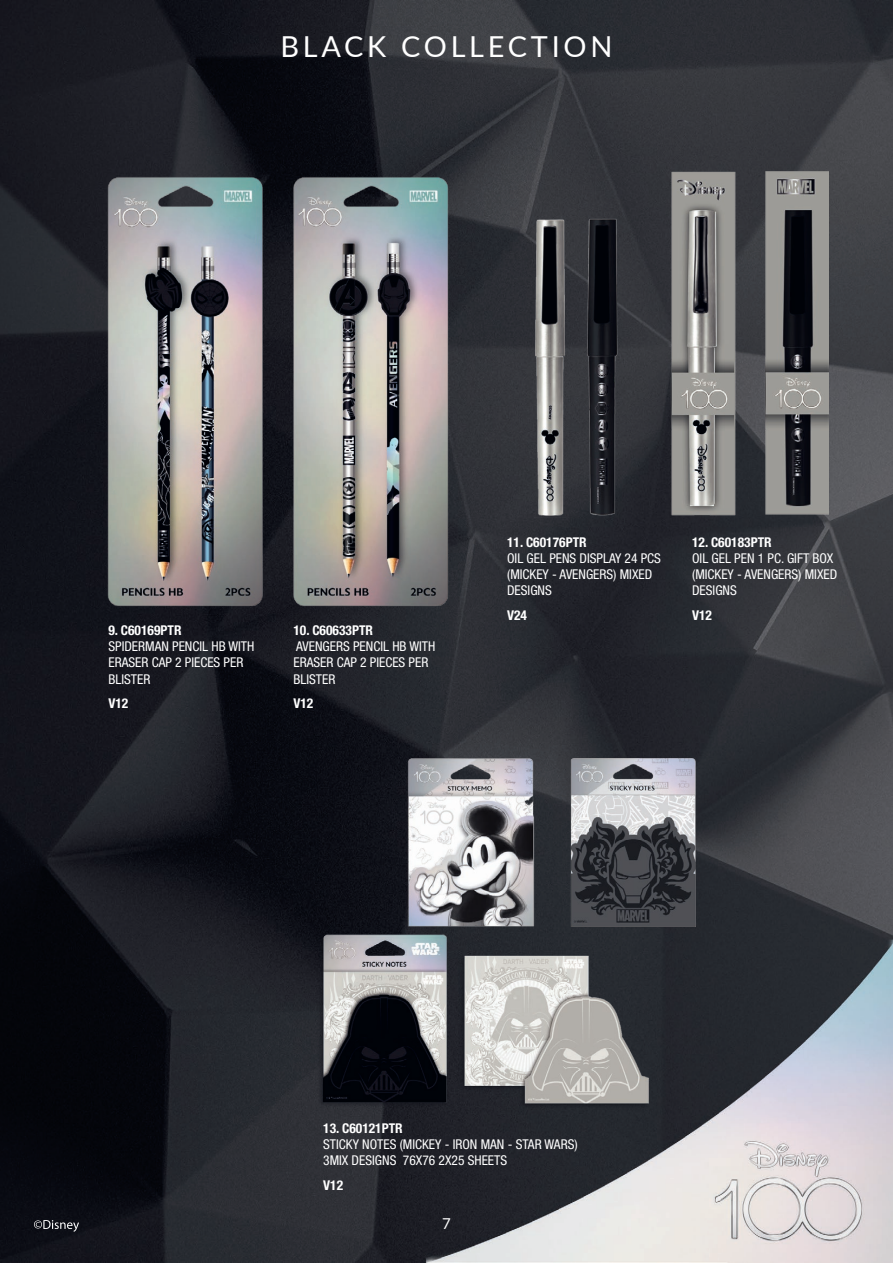
<style>
.page{position:relative;width:893px;height:1263px;background:#fff}
.page>*{position:absolute;margin:0;border:0;box-sizing:border-box;transform-origin:0 0}
.t1{font:28.95px "Lato";letter-spacing:.13em;color:#fff}
.t2{font:15px "Lato";color:#fff}
.t3{font:condensed 13.5px/16.2px "Helvetica Neue LT Std";color:#fff}
.t4{font:700 condensed 13.5px "Helvetica Neue LT Std";color:#fff}
</style>
<div class="page">
<img style="left:0;top:0;width:893px;height:1263px">
<img style="left:291px;top:917px;width:365px;height:207px">
<img style="left:374px;top:741px;width:340px;height:185px">
<img style="left:535px;top:172px;width:293px;height:346px">
<img style="left:30px;top:166px;width:443px;height:453px">
<svg style="left:34px;top:1220px;width:45px;height:12px"></svg>
<h1 class="t1" style="left:280px;top:26px;width:334px">BLACK COLLECTION</h1>
<p class="t4" style="left:108px;top:622px;width:75px">9. C60169PTR</p>
<p class="t3" style="left:108px;top:638px;width:148px">SPIDERMAN PENCIL HB WITH<br>ERASER CAP 2 PIECES PER<br>BLISTER</p>
<p class="t4" style="left:108px;top:695px;width:21px">V12</p>
<p class="t4" style="left:293px;top:622px;width:81px">10. C60633PTR</p>
<p class="t3" style="left:293px;top:638px;width:143px">AVENGERS PENCIL HB WITH<br>ERASER CAP 2 PIECES PER<br>BLISTER</p>
<p class="t4" style="left:293px;top:695px;width:21px">V12</p>
<p class="t4" style="left:507px;top:533px;width:81px">11. C60176PTR</p>
<p class="t3" style="left:507px;top:550px;width:155px">OIL GEL PENS DISPLAY 24 PCS (MICKEY - AVENGERS) MIXED<br>DESIGNS</p>
<p class="t4" style="left:507px;top:607px;width:21px">V24</p>
<p class="t4" style="left:692px;top:533px;width:81px">12. C60183PTR</p>
<p class="t3" style="left:692px;top:550px;width:147px">OIL GEL PEN 1 PC. GIFT BOX (MICKEY - AVENGERS) MIXED<br>DESIGNS</p>
<p class="t4" style="left:692px;top:607px;width:21px">V12</p>
<p class="t4" style="left:323px;top:1120px;width:81px">13. C60121PTR</p>
<p class="t3" style="left:323px;top:1136px;width:256px">STICKY NOTES (MICKEY - IRON MAN - STAR WARS)<br>3MIX DESIGNS 76X76 2X25 SHEETS</p>
<p class="t4" style="left:323px;top:1177px;width:21px">V12</p>
<p class="t2" style="left:442px;top:1213px;width:10px">7</p>
</div>
